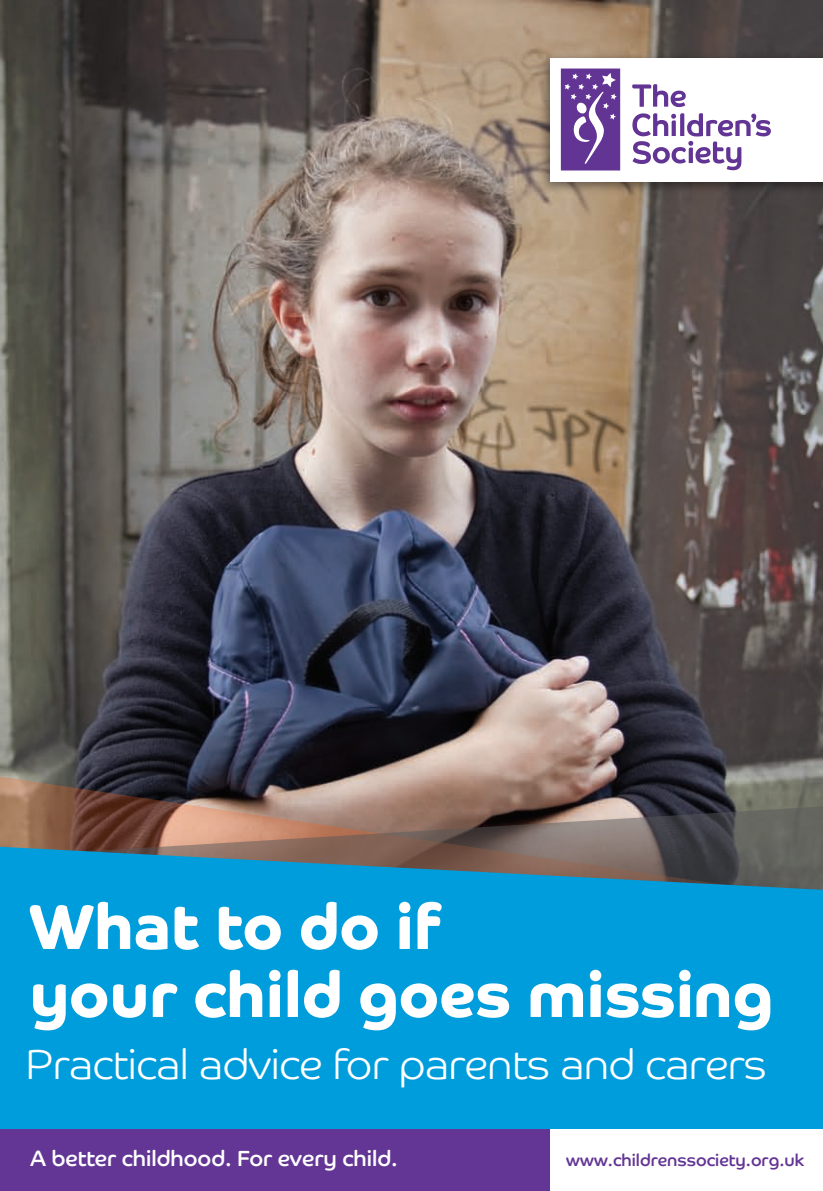
<style>
.page{position:relative;width:823px;height:1191px;background:#fff}
.page>*{position:absolute;margin:0;border:0;box-sizing:border-box;transform-origin:0 0}
.t1{font:64px/68px "Co Headline Bd";color:#fff}
.t2{font:42px "Co Headline Lt";color:#fff}
.t3{font:22px "Co Headline";color:#fff}
.t4{font:17px "Co Headline";color:#623494}
</style>
<div class="page">
<img style="left:0;top:0;width:822px;height:761px">
<svg style="left:0;top:761px;width:822px;height:34px;background:#675c5a"></svg>
<svg style="left:0;top:795px;width:822px;height:51px;background:#82685c"></svg>
<svg style="left:0;top:846px;width:822px;height:283px;background:#0897d1"></svg>
<div style="left:0;top:1129px;width:550px;height:62px;background:#633695"></div>
<img style="left:534px;top:49px;width:288px;height:149px">
<div style="left:550px;top:59px;width:272px;height:123px;background:#fff"></div>
<svg style="left:560px;top:69px;width:59px;height:101px;background:#7a53a4"></svg>
<svg style="left:632px;top:84px;width:53px;height:23px"></svg>
<svg style="left:632px;top:113px;width:138px;height:57px"></svg>
<h1 class="t1" style="left:29px;top:893px;width:744px">What to do if<br>your child goes missing</h1>
<p class="t2" style="left:26px;top:1039px;width:742px">Practical advice for parents and carers</p>
<p class="t3" style="left:30px;top:1145px;width:369px">A better childhood. For every child.</p>
<p class="t4" style="left:566px;top:1149px;width:239px">www.childrenssociety.org.uk</p>
</div>
